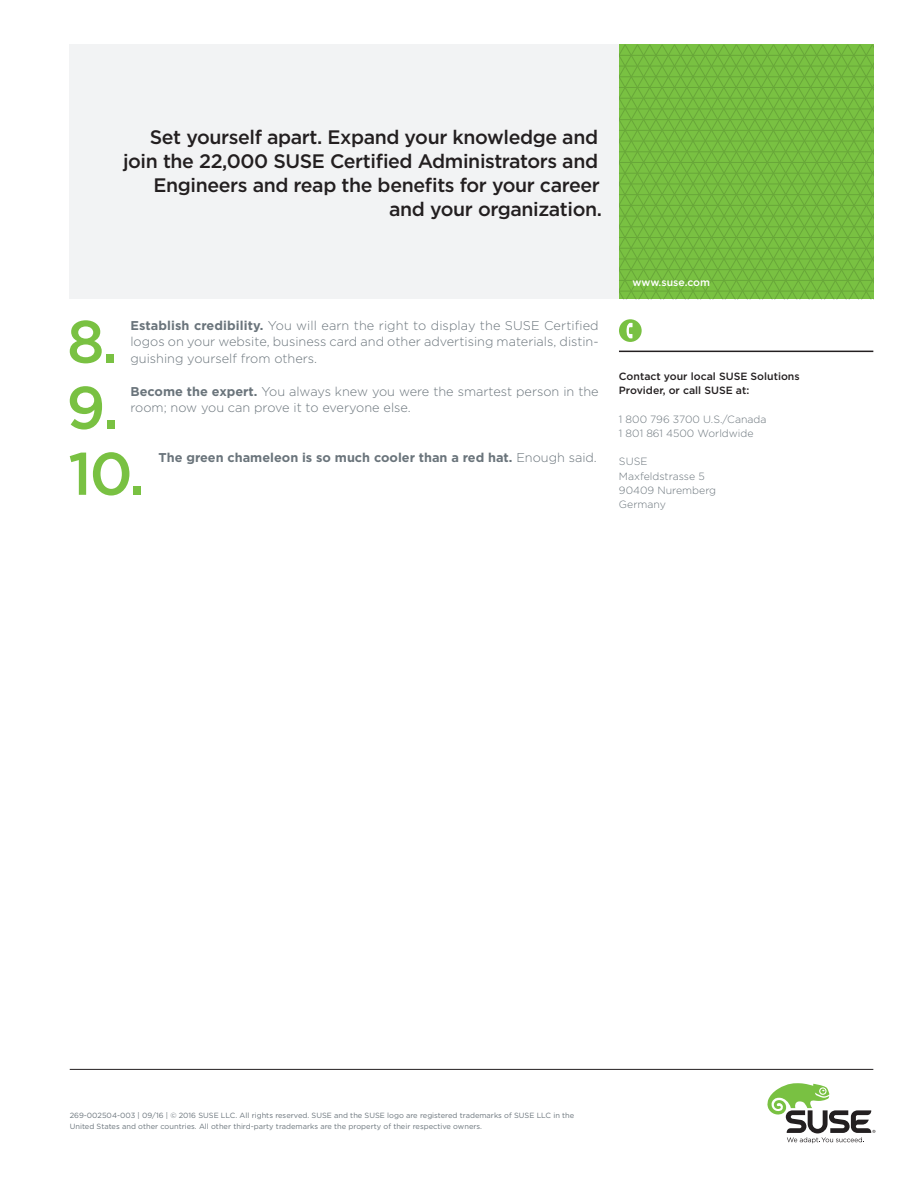
<style>
.page{position:relative;width:918px;height:1188px;background:#fff}
.page>*{position:absolute;margin:0;border:0;box-sizing:border-box;transform-origin:0 0}
.body_8_5_11{font:500 59.85px "Gotham";color:#79c142}
.pull_quote_13_16_ali{font:500 19.5px/24px "Gotham";letter-spacing:-.02em;color:#231f20;text-align:right}
.body_8_5_11-2{font:300 12.75px/16.5px "Gotham";color:#6a747b;text-align:justify}
.body_8_5_11-3{font:700 12.75px "Gotham";color:#6a747b}
.caption_7_9_5{font:300 10.5px "Gotham";color:#6a747b}
.caption_7_9_5_bold{font:500 10.5px/14.2px "Gotham";color:#231f20}
.caption_7_9_5_bold-2{font:500 10.5px "Gotham";color:#fff}
.mousetype-legal_5_7{font:7.5px/10.5px "Gotham";color:#6a747b}
.s1{font-weight:700}
.s2{font-weight:300}
</style>
<div class="page">
<hr style="left:70px;top:1069px;width:803px;height:1px;background:#231f20">
<hr style="left:619px;top:351px;width:254px;height:1px;background:#231f20">
<div style="left:619px;top:319px;width:23px;height:23px;background:#79c142;border-radius:50%"></div>
<svg style="left:627px;top:323px;width:6px;height:15px"></svg>
<svg style="left:619px;top:45px;width:254px;height:254px;background:#75bb3f"></svg>
<hr style="left:619px;top:55px;width:254px;height:1px;background:#dcdddf">
<hr style="left:619px;top:66px;width:254px;height:1px;background:#dcdddf">
<hr style="left:619px;top:76px;width:254px;height:1px;background:#dcdddf">
<hr style="left:619px;top:87px;width:254px;height:1px;background:#dcdddf">
<hr style="left:619px;top:98px;width:254px;height:1px;background:#dcdddf">
<hr style="left:619px;top:109px;width:254px;height:1px;background:#dcdddf">
<hr style="left:619px;top:119px;width:254px;height:1px;background:#dcdddf">
<hr style="left:619px;top:130px;width:254px;height:1px;background:#dcdddf">
<hr style="left:619px;top:141px;width:254px;height:1px;background:#dcdddf">
<hr style="left:619px;top:151px;width:254px;height:1px;background:#dcdddf">
<hr style="left:619px;top:162px;width:254px;height:1px;background:#dcdddf">
<hr style="left:619px;top:184px;width:254px;height:1px;background:#dcdddf">
<hr style="left:619px;top:173px;width:254px;height:1px;background:#dcdddf">
<hr style="left:619px;top:194px;width:254px;height:1px;background:#dcdddf">
<hr style="left:619px;top:205px;width:254px;height:1px;background:#dcdddf">
<hr style="left:619px;top:216px;width:254px;height:1px;background:#dcdddf">
<hr style="left:619px;top:226px;width:254px;height:1px;background:#dcdddf">
<hr style="left:619px;top:248px;width:254px;height:1px;background:#dcdddf">
<hr style="left:619px;top:259px;width:254px;height:1px;background:#dcdddf">
<hr style="left:619px;top:269px;width:254px;height:1px;background:#dcdddf">
<hr style="left:619px;top:280px;width:254px;height:1px;background:#dcdddf">
<hr style="left:619px;top:291px;width:254px;height:1px;background:#dcdddf">
<hr style="left:619px;top:237px;width:254px;height:1px;background:#dcdddf">
<svg style="left:767px;top:1083px;width:108px;height:60px"></svg>
<div style="left:70px;top:45px;width:549px;height:254px;background:#f2f3f4"></div>
<p class="pull_quote_13_16_ali" style="left:123px;top:125px;width:481px">Set yourself apart. Expand your knowledge and join the 22,000 SUSE Certified Administrators and Engineers and reap the benefits for your career and your organization.</p>
<p class="body_8_5_11" style="left:67px;top:308px;width:53px">8.</p>
<p class="body_8_5_11-2" style="left:130px;top:317px;width:470px"><span class="s1">Establish credibility.</span> You will earn the right to display the SUSE Certified logos on your website, business card and other advertising materials, distin&shy;guishing yourself from others.</p>
<p class="body_8_5_11" style="left:66px;top:374px;width:54px">9.</p>
<p class="body_8_5_11-2" style="left:130px;top:383px;width:470px"><span class="s1">Become the expert.</span> You always knew you were the smartest person in the room; now you can prove it to everyone else.</p>
<p class="body_8_5_11" style="left:68px;top:440px;width:79px">10.</p>
<p class="body_8_5_11-3" style="left:159px;top:450px;width:440px">The green chameleon is so much cooler than a red hat. <span class="s2">Enough said.</span></p>
<p class="caption_7_9_5_bold-2" style="left:632px;top:276px;width:79px">www.suse.com</p>
<p class="caption_7_9_5_bold" style="left:619px;top:369px;width:182px">Contact your local SUSE Solutions<br>Provider, or call SUSE at:</p>
<p class="caption_7_9_5" style="left:619px;top:413px;width:149px">1 800 796 3700 U.S./Canada</p>
<p class="caption_7_9_5" style="left:619px;top:427px;width:136px">1 801 861 4500 Worldwide</p>
<p class="caption_7_9_5" style="left:619px;top:456px;width:30px">SUSE</p>
<p class="caption_7_9_5" style="left:619px;top:470px;width:87px">Maxfeldstrasse 5</p>
<p class="caption_7_9_5" style="left:619px;top:484px;width:99px">90409 Nuremberg</p>
<p class="caption_7_9_5" style="left:619px;top:499px;width:49px">Germany</p>
<p class="mousetype-legal_5_7" style="left:70px;top:1110px;width:506px">269-002504-003 | 09/16 | © 2016 SUSE LLC. All rights reserved. SUSE and the SUSE logo are registered trademarks of SUSE LLC in the<br>United States and other countries. All other third-party trademarks are the property of their respective owners.</p>
</div>
